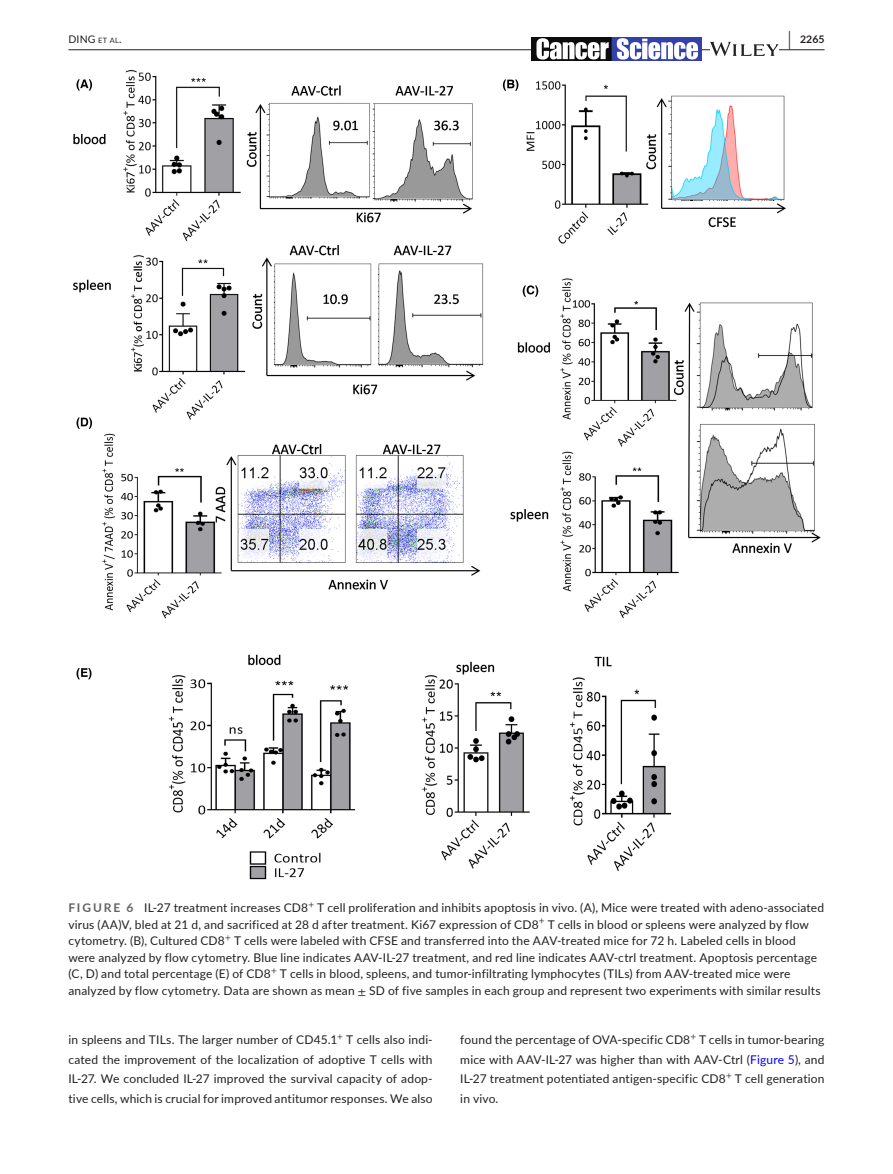
<style>
.page{position:relative;width:893px;height:1174px;background:#fff}
.page>*{position:absolute;margin:0;border:0;box-sizing:border-box;transform-origin:0 0}
.t1{font:12px/19.5px "Lato";letter-spacing:.015em;color:#231f20}
.t2{font:10.5px "Lato";color:#231f20}
.t3{font:700 10.5px "Lato";color:#231f20}
.t4{font:8.4px "STIX";color:#231f20}
.s1{font-size:7.35px}
.s2{font-size:19.5px}
.s3{font-weight:700;color:#636366}
.s4{font-family:"STIX"}
.s5{color:#00f}
</style>
<div class="page">
<hr style="left:68px;top:49px;width:756px;height:1px;background:#231f20">
<img style="left:531px;top:37px;width:170px;height:24px">
<svg style="left:710px;top:42px;width:69px;height:14px"></svg>
<img style="left:73px;top:70px;width:748px;height:810px">
<p class="t2" style="left:68px;top:31px;width:55px">DING <span class="s1">et al</span>.</p>
<p class="t3" style="left:789px;top:31px;width:37px"><span class="s2">|</span> 2265</p>
<p class="t1" style="left:68px;top:897px;width:241px"><span class="s3">FIGURE 6</span> IL-27 treatment increases CD8</p>
<p class="t4" style="left:308px;top:898px;width:7px">+</p>
<p class="t1" style="left:68px;top:899px;width:757px;line-height:16.5px;text-indent:249px">T cell proliferation and inhibits apoptosis in vivo. (A), Mice were treated with adeno-associated virus (AA)V, bled at 21 d, and sacrificed at 28 d after treatment. Ki67 expression of CD8</p>
<p class="t4" style="left:539px;top:914px;width:7px">+</p>
<p class="t1" style="left:548px;top:914px;width:263px">T cells in blood or spleens were analyzed by flow</p>
<p class="t1" style="left:68px;top:930px;width:158px">cytometry. (B), Cultured CD8</p>
<p class="t4" style="left:225px;top:931px;width:7px">+</p>
<p class="t1" style="left:68px;top:932px;width:750px;line-height:16.5px;text-indent:166px">T cells were labeled with CFSE and transferred into the AAV-treated mice for 72 h. Labeled cells in blood were analyzed by flow cytometry. Blue line indicates AAV-IL-27 treatment, and red line indicates AAV-ctrl treatment. Apoptosis percentage (C, D) and total percentage (E) of CD8</p>
<p class="t4" style="left:271px;top:964px;width:7px">+</p>
<p class="t1" style="left:68px;top:965px;width:754px;line-height:16.5px;text-indent:212px">T cells in blood, spleens, and tumor-infiltrating lymphocytes (TILs) from AAV-treated mice were analyzed by flow cytometry. Data are shown as mean <span class="s4">±</span> SD of five samples in each group and represent two experiments with similar results</p>
<p class="t1" style="left:68px;top:1029px;width:366px;text-align:justify">in spleens and TILs. The larger number of CD45.1<sup>+</sup> T cells also indi&shy;cated the improvement of the localization of adoptive T cells with IL-27. We concluded IL-27 improved the survival capacity of adop&shy;tive cells, which is crucial for improved antitumor responses. We also</p>
<p class="t1" style="left:460px;top:1029px;width:366px;text-align:justify">found the percentage of OVA-specific CD8<sup>+</sup> T cells in tumor-bearing mice with AAV-IL-27 was higher than with AAV-Ctrl (<span class="s5">Figure 5</span>), and IL-27 treatment potentiated antigen-specific CD8<sup>+</sup> T cell generation in vivo.</p>
</div>
